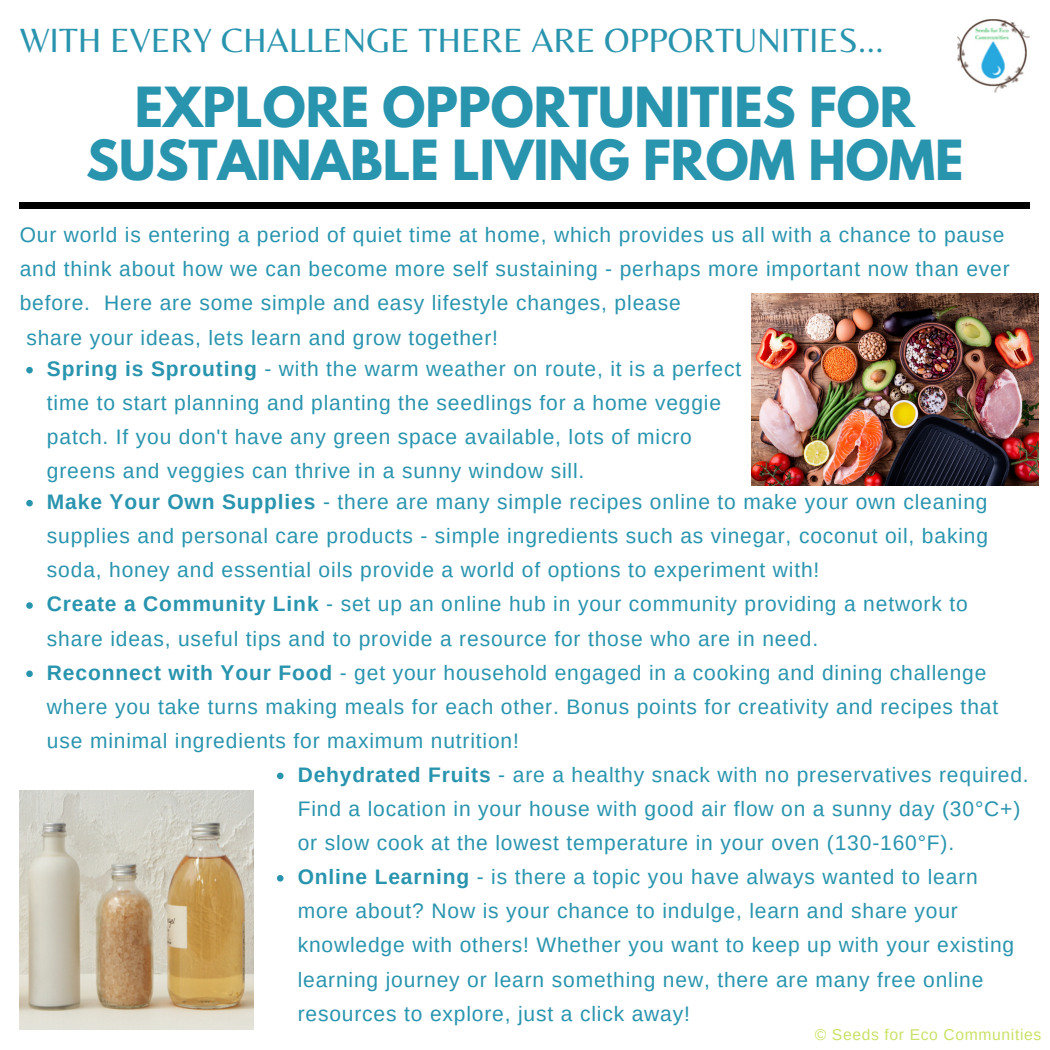
<style>
.page{position:relative;width:1050px;height:1050px;background:#fff}
.page>*{position:absolute;margin:0;border:0;box-sizing:border-box;transform-origin:0 0}
.t1{font:700 49px/52.5px "League Spartan";color:#2994ae;text-align:center}
.t2{font:35px "Belleza";color:#2994ae}
.t3{font:21px/34.1px "Arimo";letter-spacing:.04em;color:#2994ae}
.t4{font:15.75px "Arimo";letter-spacing:.04em;color:#c9e265}
.s1{font-weight:700}
</style>
<div class="page">
<img style="left:20px;top:791px;width:233px;height:239px">
<div style="left:20px;top:203px;width:1010px;height:6px;background:#000"></div>
<img style="left:957px;top:19px;width:73px;height:74px">
<img style="left:751px;top:294px;width:287px;height:191px">
<svg style="left:26px;top:367px;width:7px;height:6px"></svg>
<svg style="left:26px;top:500px;width:7px;height:6px"></svg>
<svg style="left:26px;top:602px;width:7px;height:7px"></svg>
<svg style="left:26px;top:671px;width:7px;height:6px"></svg>
<svg style="left:277px;top:773px;width:7px;height:6px"></svg>
<svg style="left:277px;top:875px;width:7px;height:7px"></svg>
<h2 class="t2" style="left:20px;top:20px;width:866px">WITH EVERY CHALLENGE THERE ARE OPPORTUNITIES...</h2>
<h1 class="t1" style="left:86px;top:88px;width:879px">EXPLORE OPPORTUNITIES FOR<br>SUSTAINABLE LIVING FROM HOME</h1>
<p class="t3" style="left:20px;top:218px;width:986px">Our world is entering a period of quiet time at home, which provides us all with a chance to pause</p>
<p class="t3" style="left:20px;top:252px;width:992px">and think about how we can become more self sustaining - perhaps more important now than ever</p>
<p class="t3" style="left:20px;top:286px;width:663px">before. Here are some simple and easy lifestyle changes, please</p>
<p class="t3" style="left:26px;top:320px;width:473px">share your ideas, lets learn and grow together!</p>
<p class="t3" style="left:47px;top:352px;width:696px"><span class="s1">Spring is Sprouting</span> - with the warm weather on route, it is a perfect time to start planning and planting the seedlings for a home veggie patch. If you don't have any green space available, lots of micro greens and veggies can thrive in a sunny window sill.</p>
<p class="t3" style="left:47px;top:485px;width:942px"><span class="s1">Make Your Own Supplies</span> - there are many simple recipes online to make your own cleaning</p>
<p class="t3" style="left:47px;top:519px;width:943px">supplies and personal care products - simple ingredients such as vinegar, coconut oil, baking</p>
<p class="t3" style="left:47px;top:553px;width:774px">soda, honey and essential oils provide a world of options to experiment with!</p>
<p class="t3" style="left:47px;top:587px;width:922px"><span class="s1">Create a Community Link</span> - set up an online hub in your community providing a network to</p>
<p class="t3" style="left:47px;top:621px;width:773px">share ideas, useful tips and to provide a resource for those who are in need.</p>
<p class="t3" style="left:47px;top:655px;width:941px"><span class="s1">Reconnect with Your Food</span> - get your household engaged in a cooking and dining challenge</p>
<p class="t3" style="left:47px;top:689px;width:953px">where you take turns making meals for each other. Bonus points for creativity and recipes that</p>
<p class="t3" style="left:47px;top:724px;width:473px">use minimal ingredients for maximum nutrition!</p>
<p class="t3" style="left:298px;top:757px;width:733px"><span class="s1">Dehydrated Fruits</span> - are a healthy snack with no preservatives required.</p>
<p class="t3" style="left:298px;top:792px;width:724px">Find a location in your house with good air flow on a sunny day (30°C+)</p>
<p class="t3" style="left:298px;top:826px;width:658px">or slow cook at the lowest temperature in your oven (130-160°F).</p>
<p class="t3" style="left:298px;top:860px;width:682px"><span class="s1">Online Learning</span> - is there a topic you have always wanted to learn</p>
<p class="t3" style="left:298px;top:894px;width:662px">more about? Now is your chance to indulge, learn and share your</p>
<p class="t3" style="left:298px;top:928px;width:718px">knowledge with others! Whether you want to keep up with your existing</p>
<p class="t3" style="left:298px;top:962px;width:687px">learning journey or learn something new, there are many free online</p>
<p class="t3" style="left:298px;top:996px;width:394px">resources to explore, just a click away!</p>
<p class="t4" style="left:815px;top:1025px;width:228px">© Seeds for Eco Communities</p>
</div>
